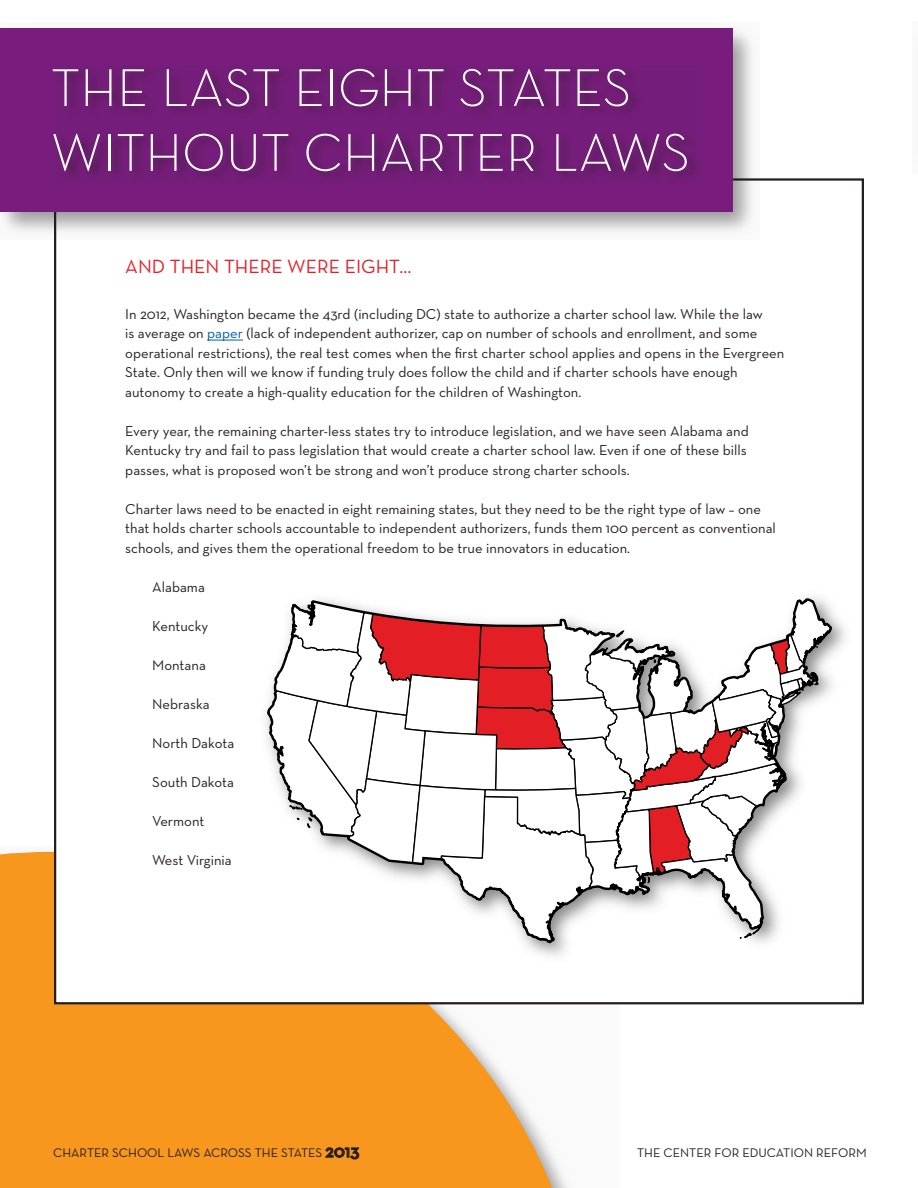
<style>
.page{position:relative;width:918px;height:1188px;background:#fff}
.page>*{position:absolute;margin:0;border:0;box-sizing:border-box;transform-origin:0 0}
.t1{font:54px/64.8px "Neutra Text Light SC Alt";color:#fff}
.t2{font:19.5px "Neutra Text";color:#e41e25}
.t3{font:14.7px/19.5px "Neutra Text";color:#231f20}
.t4{font:12.75px "Neutra Text";color:#231f20}
.s1{color:#015dab}
.s2{font-weight:600;font-size:18px}
</style>
<div class="page">
<div style="left:0;top:846px;width:620px;height:342px;background:#fafafa"></div>
<svg style="left:0;top:852px;width:592px;height:336px;background:#f6a43c"></svg>
<svg style="left:325px;top:1147px;width:35px;height:13px"></svg>
<div style="left:54px;top:178px;width:810px;height:826px;background:#fff;border:2px solid #231f20"></div>
<hr style="left:207px;top:340px;width:36px;height:1px;background:#015dab">
<div style="left:0;top:22px;width:760px;height:217px;background:#231f20;opacity:.45"></div>
<div style="left:0;top:28px;width:732px;height:184px;background:#781d7d"></div>
<div style="left:52px;top:65px;width:650px;height:119px;background:#731d78"></div>
<div style="left:912px;top:21px;width:6px;height:152px;background:#f9f9f9"></div>
<svg style="left:267px;top:597px;width:565px;height:348px"></svg>
<h1 class="t1" style="left:51px;top:54px;width:641px">THE LAST EIGHT STATES<br>WITHOUT CHARTER LAWS</h1>
<h2 class="t2" style="left:125px;top:254px;width:288px">AND THEN THERE WERE EIGHT…</h2>
<p class="t3" style="left:125px;top:304px;width:661px">In 2012, Washington became the 43rd (including DC) state to authorize a charter school law. While the law<br>is average on <span class="s1">paper</span> (lack of independent authorizer, cap on number of schools and enrollment, and some operational restrictions), the real test comes when the first charter school applies and opens in the Evergreen State. Only then will we know if funding truly does follow the child and if charter schools have enough autonomy to create a high-quality education for the children of Washington.</p>
<p class="t3" style="left:125px;top:421px;width:625px">Every year, the remaining charter-less states try to introduce legislation, and we have seen Alabama and<br>Kentucky try and fail to pass legislation that would create a charter school law. Even if one of these bills passes, what is proposed won’t be strong and won’t produce strong charter schools.</p>
<p class="t3" style="left:125px;top:499px;width:652px">Charter laws need to be enacted in eight remaining states, but they need to be the right type of law – one that holds charter schools accountable to independent authorizers, funds them 100 percent as conventional schools, and gives them the operational freedom to be true innovators in education.</p>
<p class="t3" style="left:152px;top:577px;width:54px">Alabama</p>
<p class="t3" style="left:152px;top:616px;width:57px">Kentucky</p>
<p class="t3" style="left:152px;top:655px;width:55px">Montana</p>
<p class="t3" style="left:152px;top:694px;width:59px">Nebraska</p>
<p class="t3" style="left:152px;top:733px;width:84px">North Dakota</p>
<p class="t3" style="left:152px;top:772px;width:83px">South Dakota</p>
<p class="t3" style="left:152px;top:811px;width:54px">Vermont</p>
<p class="t3" style="left:152px;top:850px;width:81px">West Virginia</p>
<p class="t4" style="left:53px;top:1145px;width:308px">CHARTER SCHOOL LAWS ACROSS THE STATES <span class="s2">2013</span></p>
<p class="t4" style="left:637px;top:1145px;width:231px">THE CENTER FOR EDUCATION REFORM</p>
</div>
